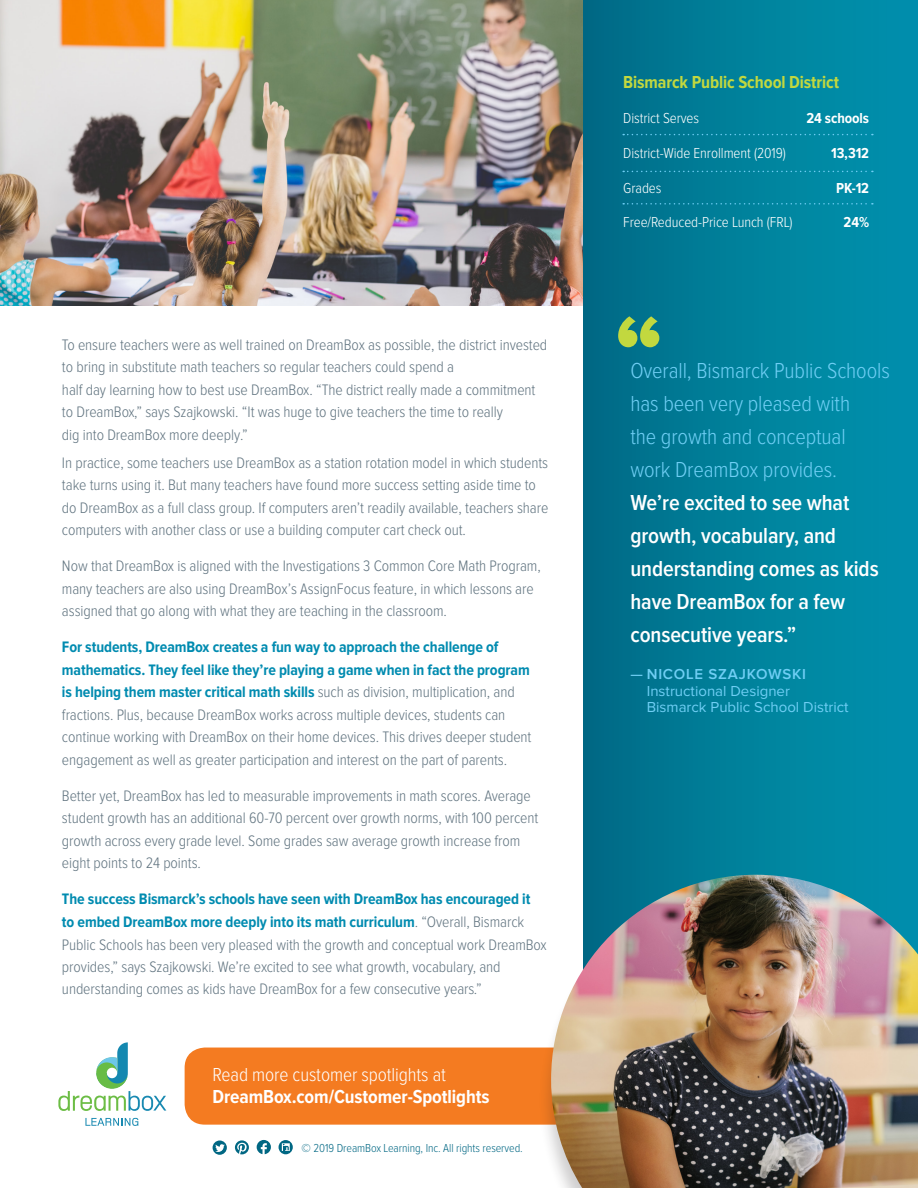
<style>
.page{position:relative;width:918px;height:1188px;background:#fff}
.page>*{position:absolute;margin:0;border:0;box-sizing:border-box;transform-origin:0 0}
.t1{font:900 92.25px "Proxima Nova Cond";color:#c2d83f}
.t2{font:600 22.5px/33px "Proxima Nova Cond";letter-spacing:-.005em;color:#fff}
.t3{font:700 19.5px/22.5px "Proxima Nova Cond";letter-spacing:-.005em;color:#fff}
.t4{font:700 18px "Proxima Nova Cond";letter-spacing:-.005em;color:#c2d83f}
.t5{font:300 15.75px/22.5px "Proxima Nova Cond";letter-spacing:-.005em;color:#617480}
.t6{font:300 15px "Proxima Nova Cond";letter-spacing:-.005em;color:#fff}
.t7{font:15px/16.5px "Proxima Nova";color:#6fcef4}
.t8{font:700 15px "Proxima Nova Cond";letter-spacing:-.005em;color:#fff}
.t9{font:300 12px "Proxima Nova Cond";letter-spacing:-.005em;color:#006783}
.s1{font-weight:700;color:#008bb0}
.s2{font-weight:300}
.s3{font-weight:300;color:#6fcef4}
.s4{font-weight:500}
.s5{font-weight:600}
</style>
<div class="page">
<img style="left:0;top:0;width:584px;height:306px">
<div style="left:584px;top:0;width:334px;height:1106px;background:linear-gradient(to right,#006c87,#0093af)"></div>
<svg style="left:85px;top:1118px;width:53px;height:8px"></svg>
<svg style="left:58px;top:1042px;width:108px;height:69px"></svg>
<div style="left:185px;top:1048px;width:643px;height:77px;background:#f47b21;border-radius:20px"></div>
<div style="left:539px;top:883px;width:379px;height:305px;background:#231f20;opacity:.22"></div>
<img style="left:551px;top:875px;width:367px;height:313px">
<svg style="left:623px;top:134px;width:250px;height:1px"></svg>
<svg style="left:623px;top:171px;width:250px;height:1px"></svg>
<svg style="left:623px;top:203px;width:250px;height:2px"></svg>
<svg style="left:235px;top:1140px;width:14px;height:14px"></svg>
<svg style="left:257px;top:1140px;width:14px;height:14px"></svg>
<svg style="left:213px;top:1141px;width:14px;height:14px"></svg>
<svg style="left:279px;top:1140px;width:14px;height:14px"></svg>
<p class="t5" style="left:62px;top:334px;width:487px">To ensure teachers were as well trained on DreamBox as possible, the district invested to bring in substitute math teachers so regular teachers could spend a<br>half day learning how to best use DreamBox. “The district really made a commitment to DreamBox,” says Szajkowski. “It was huge to give teachers the time to really<br>dig into DreamBox more deeply.”</p>
<p class="t5" style="left:62px;top:452px;width:488px">In practice, some teachers use DreamBox as a station rotation model in which students take turns using it. But many teachers have found more success setting aside time to do DreamBox as a full class group. If computers aren’t readily available, teachers share computers with another class or use a building computer cart check out.</p>
<p class="t5" style="left:62px;top:555px;width:480px">Now that DreamBox is aligned with the Investigations 3 Common Core Math Program, many teachers are also using DreamBox’s AssignFocus feature, in which lessons are assigned that go along with what they are teaching in the classroom.</p>
<p class="t5" style="left:62px;top:636px;width:471px"><span class="s1">For students, DreamBox creates a fun way to approach the challenge of mathematics. They feel like they’re playing a game when in fact the program is helping them master critical math skills</span> such as division, multiplication, and fractions. Plus, because DreamBox works across multiple devices, students can continue working with DreamBox on their home devices. This drives deeper student engagement as well as greater participation and interest on the part of parents.</p>
<p class="t5" style="left:62px;top:785px;width:478px">Better yet, DreamBox has led to measurable improvements in math scores. Average student growth has an additional 60-70 percent over growth norms, with 100 percent growth across every grade level. Some grades saw average growth increase from eight points to 24 points.</p>
<p class="t5" style="left:62px;top:888px;width:486px"><span class="s1">The success Bismarck’s schools have seen with DreamBox has encouraged it to embed DreamBox more deeply into its math curriculum</span>. “Overall, Bismarck Public Schools has been very pleased with the growth and conceptual work DreamBox provides,” says Szajkowski. We’re excited to see what growth, vocabulary, and understanding comes as kids have DreamBox for a few consecutive years.”</p>
<p class="t3" style="left:213px;top:1064px;width:278px"><span class="s2">Read more customer spotlights at<br></span>DreamBox.com/Customer-Spotlights</p>
<p class="t9" style="left:302px;top:1141px;width:223px">© 2019 DreamBox Learning, Inc. All rights reserved.</p>
<p class="t4" style="left:623px;top:73px;width:217px">Bismarck Public School District</p>
<p class="t6" style="left:623px;top:110px;width:77px">District Serves</p>
<p class="t8" style="left:806px;top:110px;width:64px">24 schools</p>
<p class="t6" style="left:623px;top:145px;width:164px">District-Wide Enrollment (2019)</p>
<p class="t8" style="left:831px;top:145px;width:40px">13,312</p>
<p class="t6" style="left:623px;top:179px;width:40px">Grades</p>
<p class="t8" style="left:836px;top:179px;width:35px">PK-12</p>
<p class="t6" style="left:623px;top:214px;width:171px">Free/Reduced-Price Lunch (FRL)</p>
<p class="t8" style="left:844px;top:214px;width:27px">24%</p>
<p class="t1" style="left:615px;top:296px;width:49px">“</p>
<p class="t2" style="left:630px;top:355px;width:261px"><span class="s3">Overall, Bismarck Public Schools has been very pleased with<br>the growth and conceptual work DreamBox provides.<br></span>We’re excited to see what growth, vocabulary, and understanding comes as kids have DreamBox for a few consecutive years.”</p>
<p class="t7" style="left:647px;top:666px;width:203px;text-indent:-16px"><span class="s4">—</span> <span class="s5">NICOLE SZAJKOWSKI<br></span>Instructional Designer<br>Bismarck Public School District</p>
</div>
